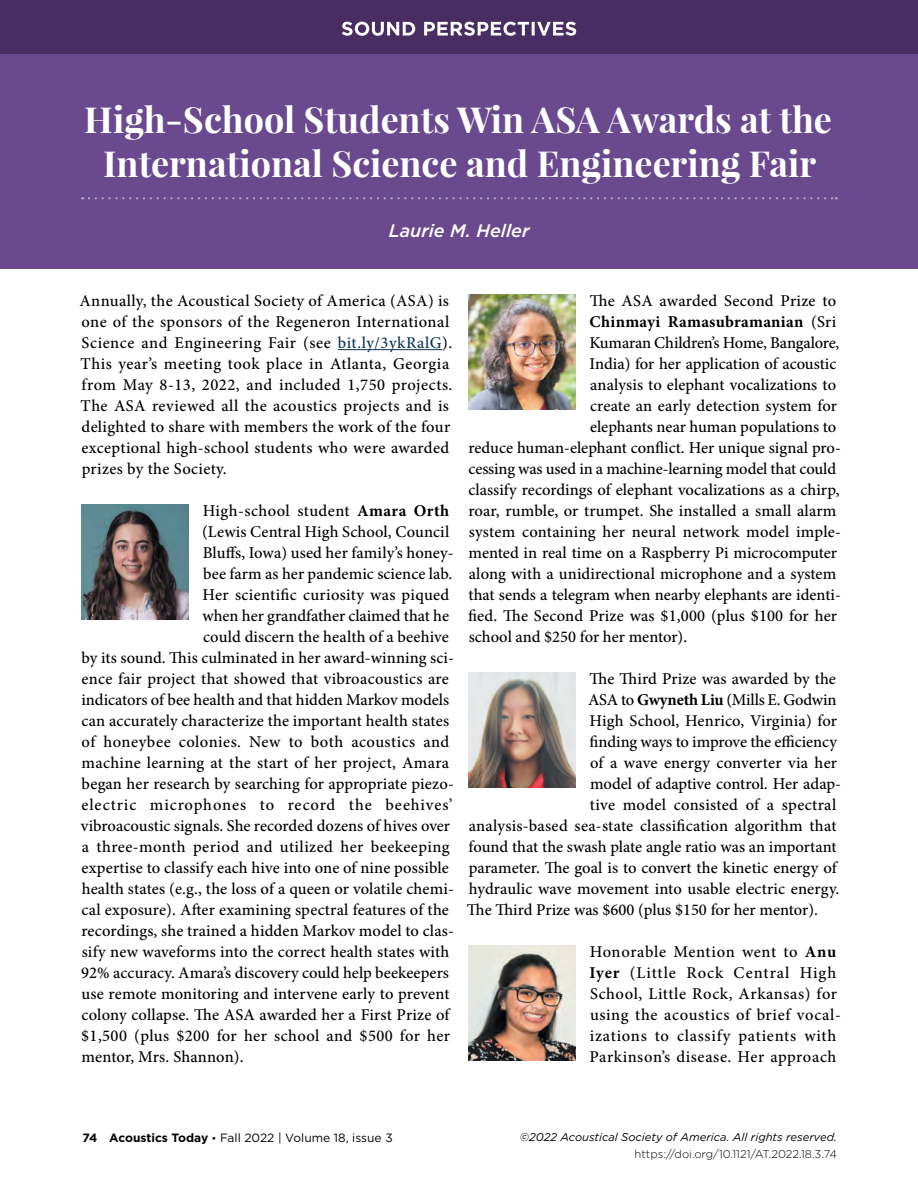
<style>
.page{position:relative;width:918px;height:1188px;background:#fff}
.page>*{position:absolute;margin:0;border:0;box-sizing:border-box;transform-origin:0 0}
.t1{font:700 36px/43.5px "Playfair Display";color:#fff;text-align:center}
.t2{font:italic 500 18px "Gotham";color:#fff}
.t3{font:500 16.5px/21px "Minion Pro";letter-spacing:.01em;color:#000}
.t4{font:500 16.5px/21px "Minion Pro";letter-spacing:.04em;color:#000}
.t5{font:500 16.5px "Minion Pro";letter-spacing:-.01em;color:#000}
.t6{font:500 16.5px "Minion Pro";letter-spacing:.03em;color:#000}
.t7{font:500 16.5px "Minion Pro";letter-spacing:.055em;color:#000}
.t8{font:500 16.5px "Minion Pro";letter-spacing:-.015em;color:#000}
.t9{font:700 16.5px "Minion Pro";letter-spacing:.02em;color:#000}
.t10{font:12px "Gotham";color:#000}
.t11{font:italic 11.25px "Gotham";color:#000}
.t12{font:300 11.25px "Gotham";color:#000}
.s1{color:#0a3255}
.s2{font-weight:700}
.s3{font-weight:500}
.s4{font-size:10.5px}
</style>
<div class="page">
<div style="left:0;top:0;width:918px;height:56px;background:#482c62"></div>
<svg style="left:342px;top:22px;width:234px;height:14px"></svg>
<div style="left:0;top:54px;width:918px;height:214px;background:#6b498f"></div>
<svg style="left:89px;top:197px;width:748px;height:2px"></svg>
<hr style="left:338px;top:349px;width:104px;height:1px;background:#0a3255">
<img style="left:81px;top:505px;width:108px;height:115px">
<img style="left:468px;top:295px;width:108px;height:115px">
<img style="left:468px;top:673px;width:108px;height:115px">
<img style="left:468px;top:946px;width:108px;height:115px">
<h1 class="t1" style="left:84px;top:98px;width:749px">High-School Students Win ASA Awards at the<br>International Science and Engineering Fair</h1>
<p class="t2" style="left:389px;top:219px;width:142px">Laurie M. Heller</p>
<p class="t3" style="left:80px;top:290px;width:374px">Annually, the Acoustical Society of America (ASA) is one of the sponsors of the Regeneron International Science and Engineering Fair (see <span class="s1">bit.ly/3ykRalG</span>).<br>This year’s meeting took place in Atlanta, Georgia from May 8-13, 2022, and included 1,750 projects.<br>The ASA reviewed all the acoustics projects and is delighted to share with members the work of the four exceptional high-school students who were awarded prizes by the Society.</p>
<p class="t3" style="left:203px;top:500px;width:248px">High-school student <span class="s2">Amara Orth</span></p>
<p class="t3" style="left:202px;top:521px;width:249px">(Lewis Central High School, Council</p>
<p class="t3" style="left:203px;top:542px;width:253px">Bluffs, Iowa) used her family’s honey-</p>
<p class="t3" style="left:203px;top:563px;width:251px">bee farm as her pandemic science lab.</p>
<p class="t3" style="left:203px;top:584px;width:248px">Her scientific curiosity was piqued</p>
<p class="t3" style="left:202px;top:605px;width:248px">when her grandfather claimed that he</p>
<p class="t3" style="left:203px;top:626px;width:247px">could discern the health of a beehive</p>
<p class="t3" style="left:82px;top:647px;width:374px">by its sound. This culminated in her award-winning sci-</p>
<p class="t3" style="left:82px;top:668px;width:369px">ence fair project that showed that vibroacoustics are</p>
<p class="t3" style="left:81px;top:689px;width:369px">indicators of bee health and that hidden Markov models</p>
<p class="t3" style="left:82px;top:710px;width:369px">can accurately characterize the important health states</p>
<p class="t6" style="left:82px;top:731px;width:369px">of honeybee colonies. New to both acoustics and</p>
<p class="t3" style="left:82px;top:752px;width:369px">machine learning at the start of her project, Amara</p>
<p class="t3" style="left:82px;top:773px;width:374px">began her research by searching for appropriate piezo-</p>
<p class="t7" style="left:82px;top:794px;width:372px">electric microphones to record the beehives’</p>
<p class="t3" style="left:81px;top:815px;width:371px">vibroacoustic signals. She recorded dozens of hives over</p>
<p class="t3" style="left:82px;top:836px;width:369px">a three-month period and utilized her beekeeping</p>
<p class="t3" style="left:82px;top:857px;width:369px">expertise to classify each hive into one of nine possible</p>
<p class="t3" style="left:82px;top:878px;width:374px">health states (e.g., the loss of a queen or volatile chemi-</p>
<p class="t3" style="left:82px;top:899px;width:369px">cal exposure). After examining spectral features of the</p>
<p class="t3" style="left:81px;top:920px;width:374px">recordings, she trained a hidden Markov model to clas-</p>
<p class="t3" style="left:82px;top:941px;width:369px">sify new waveforms into the correct health states with</p>
<p class="t3" style="left:81px;top:962px;width:369px">92% accuracy. Amara’s discovery could help beekeepers</p>
<p class="t3" style="left:82px;top:983px;width:370px">use remote monitoring and intervene early to prevent</p>
<p class="t3" style="left:82px;top:1004px;width:370px">colony collapse. The ASA awarded her a First Prize of</p>
<p class="t3" style="left:81px;top:1025px;width:370px">$1,500 (plus $200 for her school and $500 for her</p>
<p class="t3" style="left:82px;top:1046px;width:164px">mentor, Mrs. Shannon).</p>
<p class="t3" style="left:590px;top:290px;width:248px">The ASA awarded Second Prize to</p>
<p class="t9" style="left:590px;top:310px;width:248px">Chinmayi Ramasubramanian <span class="s3">(Sri</span></p>
<p class="t5" style="left:590px;top:332px;width:251px">Kumaran Children’s Home, Bangalore,</p>
<p class="t3" style="left:590px;top:353px;width:248px">India) for her application of acoustic</p>
<p class="t3" style="left:590px;top:374px;width:247px">analysis to elephant vocalizations to</p>
<p class="t3" style="left:590px;top:395px;width:249px">create an early detection system for</p>
<p class="t3" style="left:590px;top:416px;width:248px">elephants near human populations to</p>
<p class="t3" style="left:468px;top:437px;width:374px">reduce human-elephant conflict. Her unique signal pro-</p>
<p class="t5" style="left:469px;top:458px;width:369px">cessing was used in a machine-learning model that could</p>
<p class="t3" style="left:469px;top:479px;width:372px">classify recordings of elephant vocalizations as a chirp,</p>
<p class="t3" style="left:468px;top:500px;width:369px">roar, rumble, or trumpet. She installed a small alarm</p>
<p class="t3" style="left:469px;top:521px;width:374px">system containing her neural network model imple-</p>
<p class="t3" style="left:469px;top:542px;width:370px">mented in real time on a Raspberry Pi microcomputer</p>
<p class="t3" style="left:469px;top:563px;width:369px">along with a unidirectional microphone and a system</p>
<p class="t3" style="left:468px;top:584px;width:374px">that sends a telegram when nearby elephants are identi-</p>
<p class="t3" style="left:468px;top:605px;width:371px">fied. The Second Prize was $1,000 (plus $100 for her</p>
<p class="t3" style="left:469px;top:626px;width:220px">school and $250 for her mentor).</p>
<p class="t3" style="left:590px;top:668px;width:248px">The Third Prize was awarded by the</p>
<p class="t8" style="left:588px;top:689px;width:250px">ASA to <span class="s2">Gwyneth Liu</span> (Mills E. Godwin</p>
<p class="t3" style="left:590px;top:710px;width:249px">High School, Henrico, Virginia) for</p>
<p class="t3" style="left:590px;top:731px;width:249px">finding ways to improve the efficiency</p>
<p class="t3" style="left:590px;top:752px;width:249px">of a wave energy converter via her</p>
<p class="t3" style="left:590px;top:773px;width:252px">model of adaptive control. Her adap-</p>
<p class="t3" style="left:590px;top:794px;width:248px">tive model consisted of a spectral</p>
<p class="t3" style="left:469px;top:815px;width:369px">analysis-based sea-state classification algorithm that</p>
<p class="t3" style="left:469px;top:836px;width:370px">found that the swash plate angle ratio was an important</p>
<p class="t3" style="left:469px;top:857px;width:369px">parameter. The goal is to convert the kinetic energy of</p>
<p class="t3" style="left:469px;top:878px;width:372px">hydraulic wave movement into usable electric energy.</p>
<p class="t3" style="left:467px;top:899px;width:352px">The Third Prize was $600 (plus $150 for her mentor).</p>
<p class="t4" style="left:590px;top:941px;width:253px">Honorable Mention went to <span class="s2">Anu Iyer</span> (Little Rock Central High School, Little Rock, Arkansas) for using the acoustics of brief vocal&shy;izations to classify patients with Parkinson’s disease. Her approach</p>
<p class="t10" style="left:83px;top:1130px;width:312px"><span class="s2">74 Acoustics Today</span> <span class="s4">•</span> Fall 2022 | Volume 18, issue 3</p>
<p class="t11" style="left:520px;top:1130px;width:319px">©2022 Acoustical Society of America. All rights reserved.</p>
<p class="t12" style="left:635px;top:1147px;width:204px">https://doi.org/10.1121/AT.2022.18.3.74</p>
</div>
